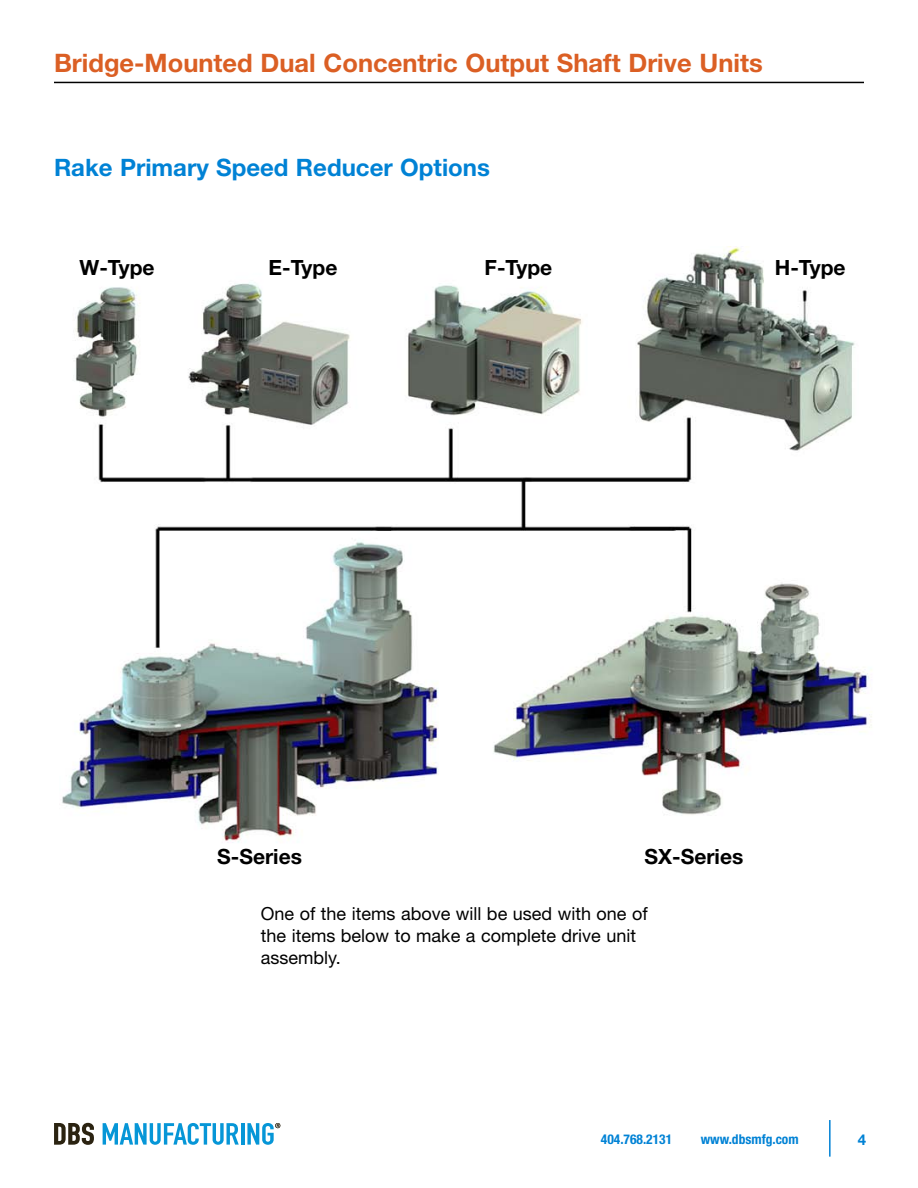
<style>
.page{position:relative;width:918px;height:1188px;background:#fff}
.page>*{position:absolute;margin:0;border:0;box-sizing:border-box;transform-origin:0 0}
.t1{font:700 25.5px "Helvetica Neue";color:#db5f24}
.t2{font:700 24px "Helvetica Neue";color:#0082d5}
.t3{font:700 21px "Helvetica Neue";color:#000}
.t4{font:18px/21.6px "Helvetica Neue";color:#000}
.t5{font:700 15px "Helvetica Neue";color:#0082d5}
.t6{font:700 condensed 13.5px "Helvetica Neue";color:#0082d5}
</style>
<div class="page">
<img style="left:62px;top:246px;width:810px;height:597px">
<hr style="left:54px;top:82px;width:810px;height:1px;background:#000">
<hr style="left:829px;top:1120px;width:2px;height:37px;background:#0082d5">
<svg style="left:54px;top:1123px;width:40px;height:22px"></svg>
<svg style="left:103px;top:1123px;width:136px;height:22px"></svg>
<hr style="left:241px;top:1123px;width:3px;height:22px;background:#0696d7">
<svg style="left:247px;top:1123px;width:33px;height:22px"></svg>
<h1 class="t1" style="left:54px;top:54px;width:710px">Bridge-Mounted Dual Concentric Output Shaft Drive Units</h1>
<h2 class="t2" style="left:54px;top:159px;width:437px">Rake Primary Speed Reducer Options</h2>
<p class="t3" style="left:80px;top:260px;width:77px">W-Type</p>
<p class="t3" style="left:269px;top:260px;width:70px">E-Type</p>
<p class="t3" style="left:485px;top:260px;width:69px">F-Type</p>
<p class="t3" style="left:775px;top:260px;width:72px">H-Type</p>
<p class="t3" style="left:217px;top:849px;width:86px">S-Series</p>
<p class="t3" style="left:645px;top:849px;width:100px">SX-Series</p>
<p class="t4" style="left:261px;top:905px;width:388px">One of the items above will be used with one of the items below to make a complete drive unit assembly.</p>
<p class="t6" style="left:601px;top:1131px;width:73px">404.768.2131</p>
<p class="t6" style="left:701px;top:1131px;width:99px">www.dbsmfg.com</p>
<p class="t5" style="left:858px;top:1134px;width:10px">4</p>
</div>
